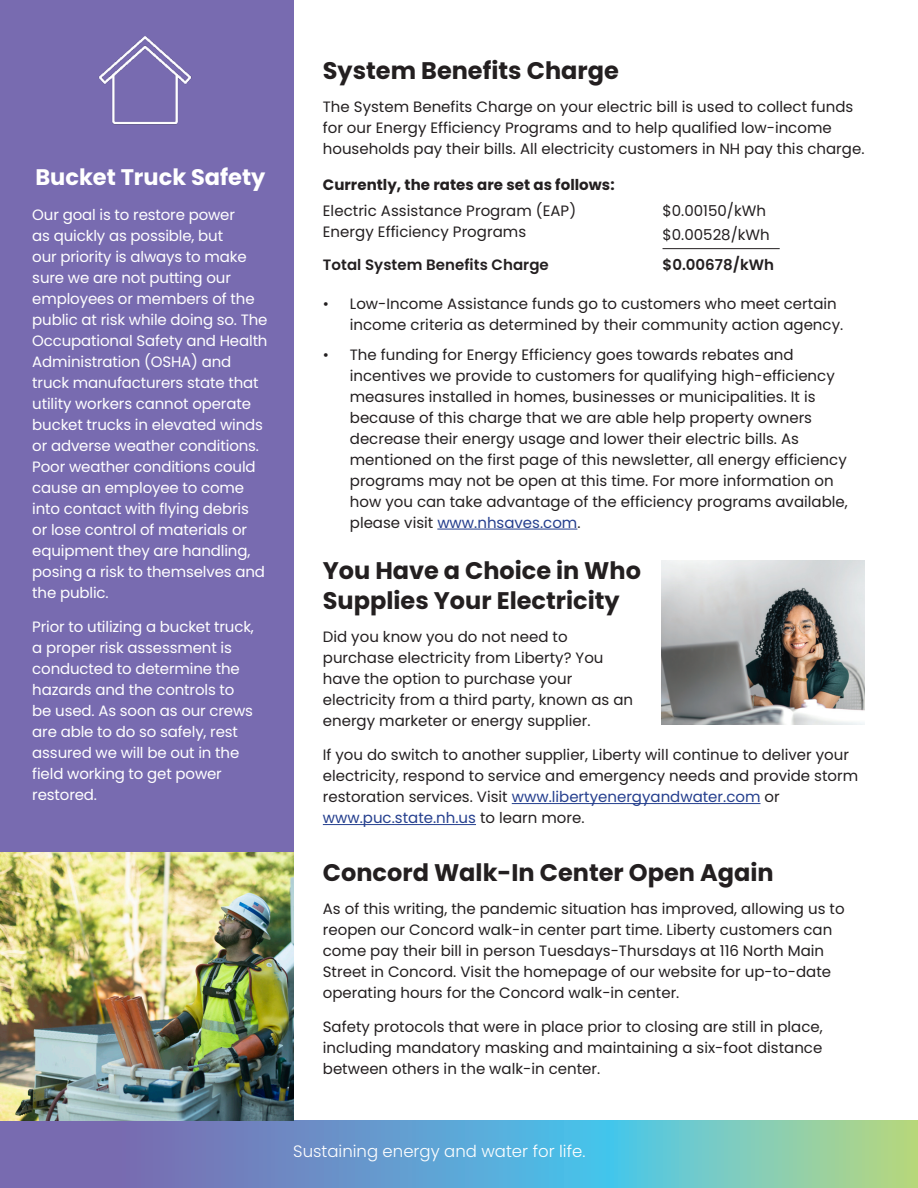
<style>
.page{position:relative;width:918px;height:1188px;background:#fff}
.page>*{position:absolute;margin:0;border:0;box-sizing:border-box;transform-origin:0 0}
.t1{font:700 24px/30px "Poppins";color:#231f20}
.Sidebar_Header{font:700 22.5px "Poppins";color:#fff}
.t2{font:300 16.5px "Poppins";color:#fff}
.t3{font:15px/21px "Poppins";color:#231f20}
.Small_Text{font:15px/21px "Poppins";letter-spacing:-.01em;color:#fff}
.t4{font:600 15px "Poppins";letter-spacing:.005em;color:#231f20}
.t5{font:700 15px "Poppins";letter-spacing:.005em;color:#231f20}
.s1{color:#253f8e}
</style>
<div class="page">
<hr style="left:437px;top:529px;width:140px;height:1px;background:#253f8e">
<hr style="left:512px;top:803px;width:248px;height:1px;background:#253f8e">
<hr style="left:323px;top:824px;width:153px;height:1px;background:#253f8e">
<div style="left:0;top:0;width:293px;height:1121px;background:#786bb0"></div>
<svg style="left:0;top:1121px;width:918px;height:67px;background:#71a3c0"></svg>
<img style="left:98px;top:37px;width:94px;height:88px">
<img style="left:0;top:853px;width:293px;height:268px">
<hr style="left:663px;top:248px;width:117px;height:1px;background:#231f20">
<img style="left:661px;top:560px;width:203px;height:164px">
<p class="Sidebar_Header" style="left:35px;top:164px;width:232px">Bucket Truck Safety</p>
<p class="Small_Text" style="left:32px;top:204px;width:237px">Our goal is to restore power<br>as quickly as possible, but<br>our priority is always to make sure we are not putting our employees or members of the public at risk while doing so. The<br>Occupational Safety and Health<br>Administration (OSHA) and truck manufacturers state that utility workers cannot operate bucket trucks in elevated winds or adverse weather conditions.<br>Poor weather conditions could cause an employee to come into contact with flying debris or lose control of materials or equipment they are handling, posing a risk to themselves and the public.</p>
<p class="Small_Text" style="left:32px;top:617px;width:223px">Prior to utilizing a bucket truck, a proper risk assessment is conducted to determine the hazards and the controls to be used. As soon as our crews are able to do so safely, rest assured we will be out in the field working to get power restored.</p>
<p class="t1" style="left:323px;top:56px;width:297px">System Benefits Charge</p>
<p class="t3" style="left:323px;top:96px;width:543px">The System Benefits Charge on your electric bill is used to collect funds for our Energy Efficiency Programs and to help qualified low-income households pay their bills. All electricity customers in NH pay this charge.</p>
<p class="t5" style="left:323px;top:176px;width:293px">Currently, the rates are set as follows:</p>
<p class="t3" style="left:323px;top:200px;width:255px">Electric Assistance Program (EAP)</p>
<p class="t3" style="left:323px;top:221px;width:205px">Energy Efficiency Programs</p>
<p class="t4" style="left:323px;top:256px;width:227px">Total System Benefits Charge</p>
<p class="t3" style="left:350px;top:293px;width:495px;text-indent:-27px">• Low-Income Assistance funds go to customers who meet certain income criteria as determined by their community action agency.</p>
<p class="t3" style="left:350px;top:344px;width:499px;text-indent:-27px">• The funding for Energy Efficiency goes towards rebates and incentives we provide to customers for qualifying high-efficiency measures installed in homes, businesses or municipalities. It is because of this charge that we are able help property owners decrease their energy usage and lower their electric bills. As mentioned on the first page of this newsletter, all energy efficiency programs may not be open at this time. For more information on how you can take advantage of the efficiency programs available, please visit <span class="s1">www.nhsaves.com</span>.</p>
<p class="t1" style="left:323px;top:555px;width:320px">You Have a Choice in Who<br>Supplies Your Electricity</p>
<p class="t3" style="left:323px;top:626px;width:312px">Did you know you do not need to purchase electricity from Liberty? You have the option to purchase your electricity from a third party, known as an energy marketer or energy supplier.</p>
<p class="t3" style="left:323px;top:744px;width:537px">If you do switch to another supplier, Liberty will continue to deliver your electricity, respond to service and emergency needs and provide storm restoration services. Visit <span class="s1">www.libertyenergyandwater.com</span> or <span class="s1">www.puc.state.nh.us</span> to learn more.</p>
<p class="t1" style="left:323px;top:858px;width:452px">Concord Walk-In Center Open Again</p>
<p class="t3" style="left:323px;top:898px;width:523px">As of this writing, the pandemic situation has improved, allowing us to reopen our Concord walk-in center part time. Liberty customers can come pay their bill in person Tuesdays-Thursdays at 116 North Main Street in Concord. Visit the homepage of our website for up-to-date operating hours for the Concord walk-in center.</p>
<p class="t3" style="left:323px;top:1017px;width:501px;text-align:justify">Safety protocols that were in place prior to closing are still in place, including mandatory masking and maintaining a six-foot distance between others in the walk-in center.</p>
<p class="t3" style="left:663px;top:201px;width:105px">$0.00150/kWh</p>
<p class="t3" style="left:663px;top:225px;width:109px">$0.00528/kWh</p>
<p class="t4" style="left:663px;top:257px;width:113px">$0.00678/kWh</p>
<p class="t2" style="left:293px;top:1142px;width:294px">Sustaining energy and water for life.</p>
</div>
